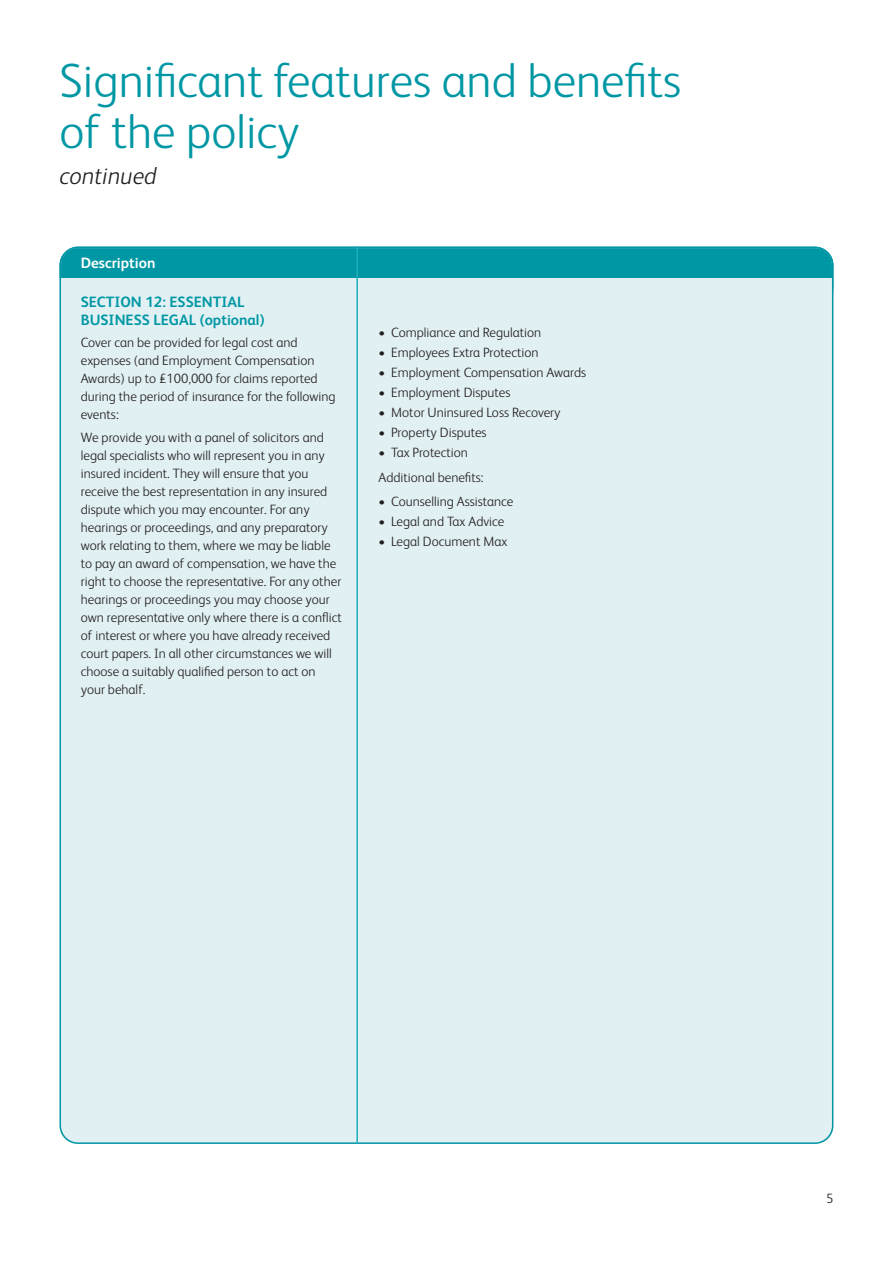
<style>
.page{position:relative;width:893px;height:1263px;background:#fff}
.page>*{position:absolute;margin:0;border:0;box-sizing:border-box;transform-origin:0 0}
.t1{font:300 48px/51px "FS Albert";color:#0097a4}
.t2{font:italic 300 24px "FS Albert";color:#231f20}
.t3{font:700 15px/18px "FS Albert";color:#0097a4}
.t4{font:700 15px "FS Albert";color:#fff}
.t5{font:300 13.5px/18px "FS Albert";color:#231f20}
</style>
<div class="page">
<div style="left:60px;top:247px;width:773px;height:897px;background:#e1f0f3"></div>
<hr style="left:356px;top:247px;width:2px;height:897px;background:#1faebb">
<h1 class="t1" style="left:60px;top:60px;width:623px">Significant features and benefits of the policy</h1>
<h2 class="t2" style="left:60px;top:168px;width:99px">continued</h2>
<p class="t4" style="left:81px;top:257px;width:76px">Description</p>
<p class="t3" style="left:81px;top:295px;width:185px">SECTION 12: ESSENTIAL<br>BUSINESS LEGAL (optional)</p>
<p class="t5" style="left:81px;top:335px;width:256px">Cover can be provided for legal cost and expenses (and Employment Compensation Awards) up to £100,000 for claims reported during the period of insurance for the following events:</p>
<p class="t5" style="left:81px;top:429px;width:263px">We provide you with a panel of solicitors and legal specialists who will represent you in any insured incident. They will ensure that you receive the best representation in any insured dispute which you may encounter. For any hearings or proceedings, and any preparatory work relating to them, where we may be liable to pay an award of compensation, we have the right to choose the representative. For any other hearings or proceedings you may choose your own representative only where there is a conflict of interest or where you have already received court papers. In all other circumstances we will choose a suitably qualified person to act on your behalf.</p>
<p class="t5" style="left:378px;top:324px;width:164px">• Compliance and Regulation</p>
<p class="t5" style="left:378px;top:345px;width:162px">• Employees Extra Protection</p>
<p class="t5" style="left:378px;top:365px;width:209px">• Employment Compensation Awards</p>
<p class="t5" style="left:378px;top:385px;width:134px">• Employment Disputes</p>
<p class="t5" style="left:378px;top:405px;width:184px">• Motor Uninsured Loss Recovery</p>
<p class="t5" style="left:378px;top:425px;width:110px">• Property Disputes</p>
<p class="t5" style="left:378px;top:442px;width:107px;line-height:24.5px">• Tax Protection<br>Additional benefits:</p>
<p class="t5" style="left:378px;top:494px;width:136px">• Counselling Assistance</p>
<p class="t5" style="left:378px;top:514px;width:128px">• Legal and Tax Advice</p>
<p class="t5" style="left:378px;top:534px;width:130px">• Legal Document Max</p>
<p class="t5" style="left:826px;top:1191px;width:9px">5</p>
</div>
